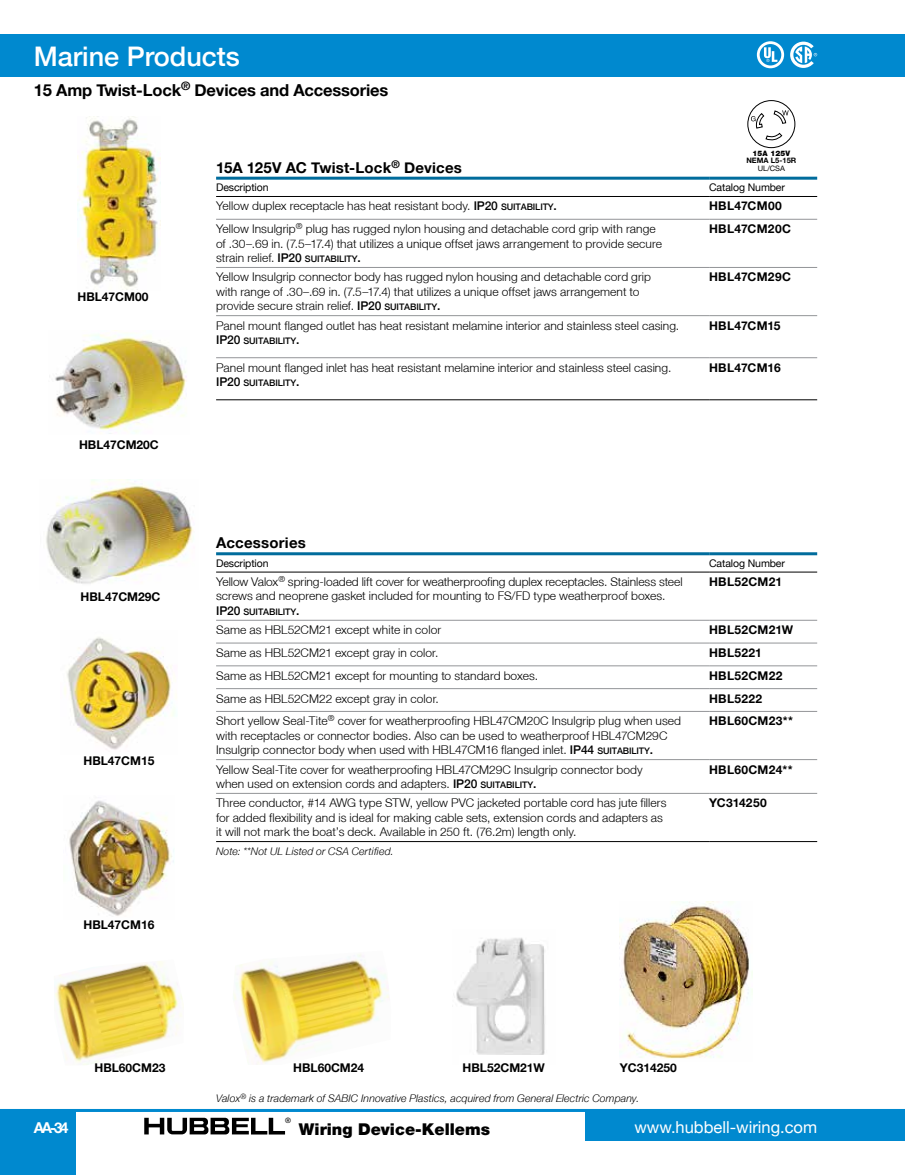
<style>
.page{position:relative;width:905px;height:1175px;background:#fff}
.page>*{position:absolute;margin:0;border:0;box-sizing:border-box;transform-origin:0 0}
.t1{font:500 27px "Helvetica Neue";color:#fff}
.t2{font:700 16.5px "Helvetica Neue";letter-spacing:-.01em;color:#000}
.t3{font:16.5px "Helvetica Neue";color:#fff}
.t4{font:900 16.2px "Helvetica Neue";color:#000}
.t5{font:700 15px "Helvetica Neue";letter-spacing:.015em;color:#000}
.t6{font:700 15px "Helvetica Neue";color:#fff}
.t7{font:300 12px/14.4px "Helvetica Neue";letter-spacing:.005em;color:#000}
.t8{font:700 12px "Helvetica Neue";color:#000}
.t9{font:700 12px "Helvetica Neue";letter-spacing:.02em;color:#000}
.t10{font:700 12px "Helvetica Neue";letter-spacing:.025em;color:#000}
.t11{font:700 12px "Helvetica Neue";letter-spacing:.03em;color:#000}
.t12{font:italic 300 10.5px "Helvetica Neue";letter-spacing:.01em;color:#000}
.t13{font:10.5px "Helvetica Neue";letter-spacing:-.01em;color:#000}
.t14{font:500 9px "Helvetica Neue";letter-spacing:-.015em;color:#000}
.t15{font:700 7.5px "Helvetica Neue";color:#000}
.t16{font:900 7.5px "Helvetica Neue";color:#000}
.t17{font:7.5px "Helvetica Neue";color:#000}
.t18{font:7.35px "Helvetica Neue";color:#000}
.s1{font-weight:500}
.s2{font-weight:500;font-size:9px}
.s3{font-size:12px}
</style>
<div class="page">
<div style="left:0;top:1110px;width:75px;height:64px;background:#0089cf"></div>
<div style="left:585px;top:1110px;width:319px;height:31px;background:#0089cf"></div>
<hr style="left:0;top:1109px;width:904px;height:3px;background:#0089cf">
<svg style="left:144px;top:1117px;width:141px;height:17px"></svg>
<div style="left:0;top:34px;width:904px;height:43px;background:#0089cf"></div>
<img style="left:64px;top:637px;width:110px;height:113px">
<img style="left:69px;top:800px;width:105px;height:116px">
<img style="left:46px;top:479px;width:147px;height:105px">
<img style="left:233px;top:954px;width:156px;height:110px">
<img style="left:49px;top:334px;width:138px;height:100px">
<img style="left:77px;top:116px;width:83px;height:174px">
<div style="left:747px;top:100px;width:48px;height:48px;border:1px solid #000;border-radius:50%"></div>
<svg style="left:751px;top:110px;width:37px;height:39px"></svg>
<img style="left:55px;top:961px;width:127px;height:104px">
<img style="left:620px;top:901px;width:133px;height:158px">
<img style="left:456px;top:937px;width:89px;height:118px">
<hr style="left:216px;top:219px;width:493px;height:1px;background:#939598">
<hr style="left:709px;top:219px;width:108px;height:1px;background:#939598">
<hr style="left:216px;top:267px;width:493px;height:1px;background:#939598">
<hr style="left:709px;top:267px;width:108px;height:1px;background:#939598">
<hr style="left:216px;top:315px;width:493px;height:1px;background:#939598">
<hr style="left:709px;top:315px;width:108px;height:1px;background:#939598">
<hr style="left:216px;top:357px;width:493px;height:1px;background:#939598">
<hr style="left:709px;top:357px;width:108px;height:1px;background:#939598">
<hr style="left:216px;top:196px;width:493px;height:1px;background:#000">
<hr style="left:709px;top:196px;width:108px;height:1px;background:#000">
<hr style="left:216px;top:177px;width:493px;height:3px;background:#006c9c">
<hr style="left:709px;top:177px;width:108px;height:3px;background:#006c9c">
<hr style="left:216px;top:399px;width:493px;height:1px;background:#000">
<hr style="left:709px;top:399px;width:108px;height:1px;background:#000">
<svg style="left:790px;top:42px;width:27px;height:26px"></svg>
<svg style="left:756px;top:41px;width:28px;height:27px"></svg>
<hr style="left:216px;top:620px;width:493px;height:1px;background:#939598">
<hr style="left:709px;top:620px;width:108px;height:1px;background:#939598">
<hr style="left:216px;top:642px;width:493px;height:1px;background:#939598">
<hr style="left:709px;top:642px;width:108px;height:1px;background:#939598">
<hr style="left:216px;top:665px;width:493px;height:1px;background:#939598">
<hr style="left:709px;top:665px;width:108px;height:1px;background:#939598">
<hr style="left:216px;top:688px;width:493px;height:1px;background:#939598">
<hr style="left:709px;top:688px;width:108px;height:1px;background:#939598">
<hr style="left:216px;top:711px;width:493px;height:1px;background:#939598">
<hr style="left:709px;top:711px;width:108px;height:1px;background:#939598">
<hr style="left:216px;top:759px;width:493px;height:1px;background:#939598">
<hr style="left:709px;top:759px;width:108px;height:1px;background:#939598">
<hr style="left:216px;top:793px;width:493px;height:1px;background:#939598">
<hr style="left:709px;top:793px;width:108px;height:1px;background:#939598">
<hr style="left:216px;top:571px;width:493px;height:1px;background:#000">
<hr style="left:709px;top:571px;width:108px;height:1px;background:#000">
<hr style="left:216px;top:552px;width:493px;height:3px;background:#006c9c">
<hr style="left:709px;top:552px;width:108px;height:3px;background:#006c9c">
<hr style="left:216px;top:841px;width:493px;height:1px;background:#000">
<hr style="left:709px;top:841px;width:108px;height:1px;background:#000">
<h1 class="t1" style="left:34px;top:40px;width:208px">Marine Products</h1>
<h2 class="t2" style="left:34px;top:79px;width:356px">15 Amp Twist-Lock<sup>®</sup> Devices and Accessories</h2>
<p class="t8" style="left:77px;top:289px;width:72px">HBL47CM00</p>
<p class="t8" style="left:79px;top:437px;width:81px">HBL47CM20C</p>
<p class="t8" style="left:81px;top:589px;width:81px">HBL47CM29C</p>
<p class="t8" style="left:83px;top:753px;width:72px">HBL47CM15</p>
<p class="t8" style="left:83px;top:917px;width:72px">HBL47CM16</p>
<p class="t16" style="left:752px;top:148px;width:39px">15A 125V</p>
<p class="t15" style="left:746px;top:156px;width:51px">NEMA L5-15R</p>
<p class="t17" style="left:757px;top:163px;width:29px">UL/CSA</p>
<p class="t5" style="left:216px;top:158px;width:247px">15A 125V AC Twist-Lock<sup>®</sup> Devices</p>
<p class="t13" style="left:216px;top:181px;width:54px">Description</p>
<p class="t13" style="left:709px;top:181px;width:77px">Catalog Number</p>
<p class="t7" style="left:216px;top:199px;width:342px">Yellow duplex receptacle has heat resistant body. <span class="s1">IP20</span> <span class="s2">SUITABILITY</span><span class="s1">.</span></p>
<p class="t9" style="left:709px;top:199px;width:74px">HBL47CM00</p>
<p class="t7" style="left:216px;top:221px;width:447px">Yellow Insulgrip<sup>®</sup> plug has rugged nylon housing and detachable cord grip with range of .30–.69 in. (7.5–17.4) that utilizes a unique offset jaws arrangement to provide secure strain relief. <span class="s1">IP20</span> <span class="s2">SUITABILITY</span><span class="s1">.</span></p>
<p class="t9" style="left:709px;top:221px;width:83px">HBL47CM20C</p>
<p class="t7" style="left:216px;top:270px;width:436px">Yellow Insulgrip connector body has rugged nylon housing and detachable cord grip with range of .30–.69 in. (7.5–17.4) that utilizes a unique offset jaws arrangement to provide secure strain relief. <span class="s1">IP20</span> <span class="s2">SUITABILITY</span><span class="s1">.</span></p>
<p class="t9" style="left:709px;top:270px;width:83px">HBL47CM29C</p>
<p class="t7" style="left:216px;top:318px;width:464px">Panel mount flanged outlet has heat resistant melamine interior and stainless steel casing.</p>
<p class="t14" style="left:216px;top:335px;width:85px"><span class="s3">IP20</span> SUITABILITY<span class="s3">.</span></p>
<p class="t8" style="left:709px;top:318px;width:73px">HBL47CM15</p>
<p class="t7" style="left:216px;top:360px;width:457px">Panel mount flanged inlet has heat resistant melamine interior and stainless steel casing.</p>
<p class="t14" style="left:216px;top:377px;width:85px"><span class="s3">IP20</span> SUITABILITY<span class="s3">.</span></p>
<p class="t8" style="left:709px;top:360px;width:73px">HBL47CM16</p>
<p class="t5" style="left:216px;top:534px;width:91px">Accessories</p>
<p class="t13" style="left:216px;top:556px;width:54px">Description</p>
<p class="t13" style="left:709px;top:556px;width:77px">Catalog Number</p>
<p class="t7" style="left:216px;top:574px;width:468px">Yellow Valox<sup>®</sup> spring-loaded lift cover for weatherproofing duplex receptacles. Stainless steel screws and neoprene gasket included for mounting to FS/FD type weatherproof boxes.</p>
<p class="t14" style="left:216px;top:606px;width:85px"><span class="s3">IP20</span> SUITABILITY<span class="s3">.</span></p>
<p class="t10" style="left:709px;top:574px;width:74px">HBL52CM21</p>
<p class="t7" style="left:216px;top:622px;width:226px">Same as HBL52CM21 except white in color</p>
<p class="t9" style="left:709px;top:622px;width:85px">HBL52CM21W</p>
<p class="t7" style="left:216px;top:645px;width:224px">Same as HBL52CM21 except gray in color.</p>
<p class="t10" style="left:709px;top:645px;width:54px">HBL5221</p>
<p class="t7" style="left:216px;top:668px;width:323px">Same as HBL52CM21 except for mounting to standard boxes.</p>
<p class="t10" style="left:709px;top:668px;width:75px">HBL52CM22</p>
<p class="t7" style="left:216px;top:691px;width:224px">Same as HBL52CM22 except gray in color.</p>
<p class="t11" style="left:709px;top:691px;width:55px">HBL5222</p>
<p class="t7" style="left:216px;top:713px;width:466px">Short yellow Seal-Tite<sup>®</sup> cover for weatherproofing HBL47CM20C Insulgrip plug when used with receptacles or connector bodies. Also can be used to weatherproof HBL47CM29C<br>Insulgrip connector body when used with HBL47CM16 flanged inlet. <span class="s1">IP44</span> <span class="s2">SUITABILITY</span><span class="s1">.</span></p>
<p class="t10" style="left:709px;top:713px;width:85px">HBL60CM23**</p>
<p class="t7" style="left:216px;top:762px;width:428px">Yellow Seal-Tite cover for weatherproofing HBL47CM29C Insulgrip connector body when used on extension cords and adapters. <span class="s1">IP20</span> <span class="s2">SUITABILITY</span><span class="s1">.</span></p>
<p class="t10" style="left:709px;top:762px;width:85px">HBL60CM24**</p>
<p class="t7" style="left:216px;top:795px;width:452px">Three conductor, #14 AWG type STW, yellow PVC jacketed portable cord has jute fillers for added flexibility and is ideal for making cable sets, extension cords and adapters as it will not mark the boat’s deck. Available in 250 ft. (76.2m) length only.</p>
<p class="t9" style="left:709px;top:795px;width:59px">YC314250</p>
<p class="t12" style="left:216px;top:845px;width:179px">Note: **Not UL Listed or CSA Certified.</p>
<p class="t8" style="left:94px;top:1060px;width:72px">HBL60CM23</p>
<p class="t8" style="left:462px;top:1060px;width:84px">HBL52CM21W</p>
<p class="t8" style="left:620px;top:1060px;width:58px">YC314250</p>
<p class="t8" style="left:293px;top:1060px;width:72px">HBL60CM24</p>
<p class="t6" style="left:34px;top:1118px;width:36px">AA-34</p>
<p class="t12" style="left:216px;top:1092px;width:424px">Valox<sup>®</sup> is a trademark of SABIC Innovative Plastics, acquired from General Electric Company.</p>
<p class="t18" style="left:285px;top:1116px;width:7px">®</p>
<h3 class="t4" style="left:299px;top:1119px;width:192px">Wiring Device-Kellems</h3>
<h2 class="t3" style="left:634px;top:1117px;width:184px">www.hubbell-wiring.com</h2>
</div>
